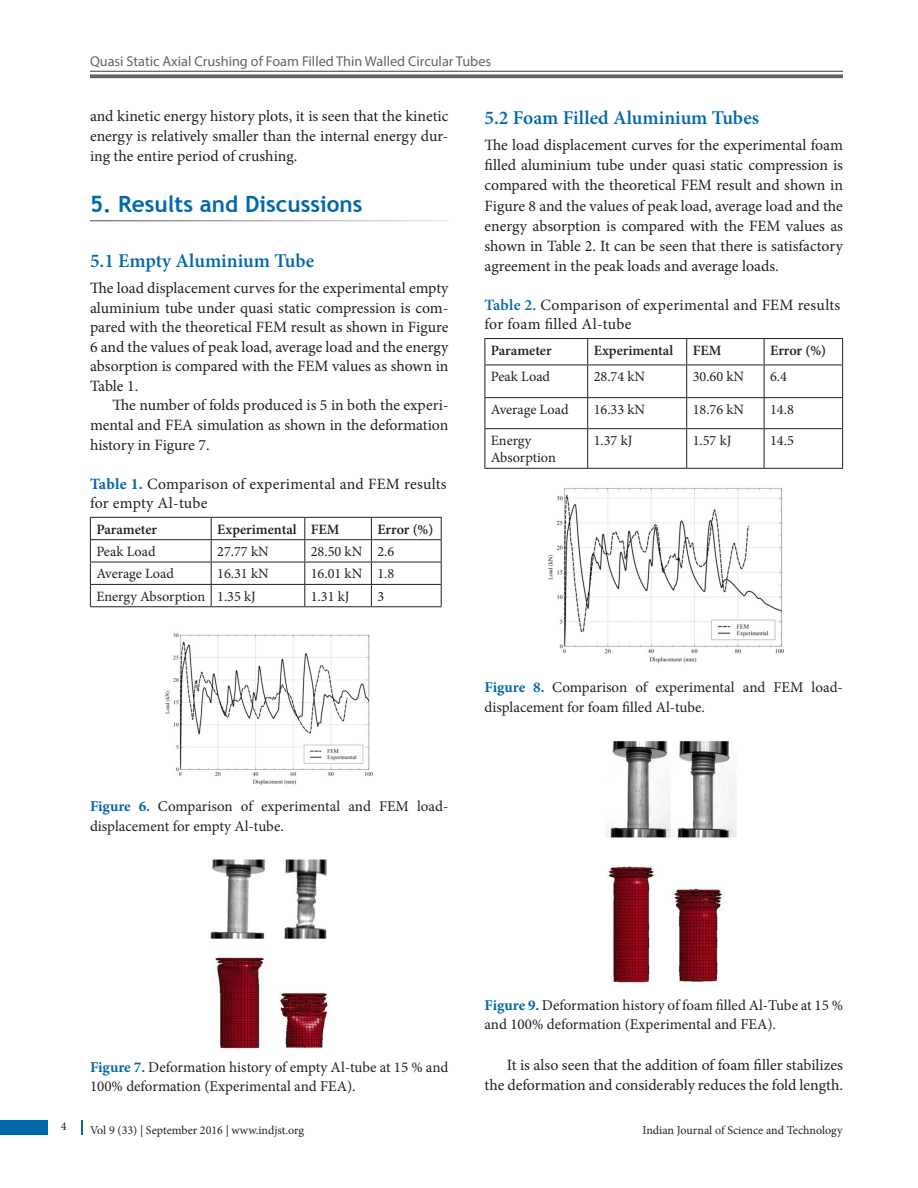
<style>
.page{position:relative;width:918px;height:1188px;background:#fff}
.page>*{position:absolute;margin:0;border:0;box-sizing:border-box;transform-origin:0 0}
.t1{font:700 22.5px "Trebuchet MS";color:#0068a9}
.t2{font:600 19.5px "Minion Pro";color:#0068a9}
.Text{font:15.75px/20.2px "Minion Pro";color:#231f20;text-align:justify}
.Text_Ind{font:15.75px/20.2px "Minion Pro";color:#231f20;text-align:justify}
.TabTitle{font:15.75px/18.8px "Minion Pro";letter-spacing:.02em;color:#231f20}
.Fig_cap{font:15px/19.5px "Minion Pro";color:#231f20}
.TabBody{font:14.25px/17.2px "Minion Pro";color:#231f20}
.TabCH{font:600 14.25px "Minion Pro";color:#231f20}
.t3{font:14.25px "Myriad Pro";color:#636366}
.t4{font:12px "Minion Pro";color:#231f20}
.s1{font-weight:700;color:#0068a9}
.s2{font-weight:600;color:#0068a9}
</style>
<div class="page">
<div style="left:0;top:1120px;width:47px;height:15px;background:#0068a9"></div>
<svg style="left:81px;top:1120px;width:1px;height:15px"></svg>
<hr style="left:90px;top:71px;width:753px;height:1px;background:#636366">
<svg style="left:90px;top:74px;width:753px;height:4px;background:#737376"></svg>
<hr style="left:90px;top:517px;width:121px;height:1px;background:#231f20">
<hr style="left:211px;top:517px;width:94px;height:1px;background:#231f20">
<hr style="left:305px;top:517px;width:66px;height:1px;background:#231f20">
<hr style="left:371px;top:517px;width:71px;height:1px;background:#231f20">
<hr style="left:90px;top:539px;width:121px;height:1px;background:#231f20">
<hr style="left:211px;top:539px;width:94px;height:1px;background:#231f20">
<hr style="left:305px;top:539px;width:66px;height:1px;background:#231f20">
<hr style="left:371px;top:539px;width:71px;height:1px;background:#231f20">
<hr style="left:90px;top:562px;width:121px;height:1px;background:#231f20">
<hr style="left:211px;top:562px;width:94px;height:1px;background:#231f20">
<hr style="left:305px;top:562px;width:66px;height:1px;background:#231f20">
<hr style="left:371px;top:562px;width:71px;height:1px;background:#231f20">
<hr style="left:90px;top:584px;width:121px;height:1px;background:#231f20">
<svg style="left:90px;top:518px;width:1px;height:88px"></svg>
<hr style="left:211px;top:584px;width:94px;height:1px;background:#231f20">
<svg style="left:211px;top:518px;width:1px;height:88px"></svg>
<hr style="left:305px;top:584px;width:66px;height:1px;background:#231f20">
<svg style="left:304px;top:518px;width:1px;height:88px"></svg>
<hr style="left:371px;top:584px;width:71px;height:1px;background:#231f20">
<svg style="left:371px;top:518px;width:1px;height:88px"></svg>
<svg style="left:441px;top:518px;width:1px;height:88px"></svg>
<hr style="left:90px;top:606px;width:121px;height:1px;background:#231f20">
<hr style="left:211px;top:606px;width:94px;height:1px;background:#231f20">
<hr style="left:305px;top:606px;width:66px;height:1px;background:#231f20">
<hr style="left:371px;top:606px;width:71px;height:1px;background:#231f20">
<img style="left:165px;top:633px;width:208px;height:152px">
<img style="left:210px;top:859px;width:121px;height:190px">
<hr style="left:484px;top:338px;width:104px;height:1px;background:#231f20">
<svg style="left:484px;top:339px;width:1px;height:26px"></svg>
<hr style="left:588px;top:338px;width:99px;height:1px;background:#231f20">
<svg style="left:587px;top:339px;width:1px;height:26px"></svg>
<hr style="left:687px;top:338px;width:77px;height:1px;background:#231f20">
<svg style="left:686px;top:339px;width:1px;height:26px"></svg>
<hr style="left:764px;top:338px;width:79px;height:1px;background:#231f20">
<svg style="left:764px;top:339px;width:1px;height:26px"></svg>
<svg style="left:842px;top:339px;width:1px;height:26px"></svg>
<hr style="left:484px;top:365px;width:104px;height:1px;background:#231f20">
<hr style="left:484px;top:365px;width:1px;height:32px;background:#231f20">
<hr style="left:588px;top:365px;width:99px;height:1px;background:#231f20">
<hr style="left:587px;top:365px;width:1px;height:32px;background:#231f20">
<hr style="left:687px;top:365px;width:77px;height:1px;background:#231f20">
<hr style="left:686px;top:365px;width:1px;height:32px;background:#231f20">
<hr style="left:764px;top:365px;width:79px;height:1px;background:#231f20">
<hr style="left:764px;top:365px;width:1px;height:32px;background:#231f20">
<hr style="left:842px;top:365px;width:1px;height:32px;background:#231f20">
<hr style="left:484px;top:397px;width:104px;height:1px;background:#231f20">
<hr style="left:484px;top:398px;width:1px;height:30px;background:#231f20">
<hr style="left:588px;top:397px;width:99px;height:1px;background:#231f20">
<hr style="left:587px;top:398px;width:1px;height:30px;background:#231f20">
<hr style="left:687px;top:397px;width:77px;height:1px;background:#231f20">
<hr style="left:686px;top:398px;width:1px;height:30px;background:#231f20">
<hr style="left:764px;top:397px;width:79px;height:1px;background:#231f20">
<hr style="left:764px;top:398px;width:1px;height:30px;background:#231f20">
<hr style="left:842px;top:398px;width:1px;height:30px;background:#231f20">
<hr style="left:484px;top:428px;width:104px;height:1px;background:#231f20">
<hr style="left:484px;top:429px;width:1px;height:39px;background:#231f20">
<hr style="left:588px;top:428px;width:99px;height:1px;background:#231f20">
<hr style="left:587px;top:429px;width:1px;height:39px;background:#231f20">
<hr style="left:687px;top:428px;width:77px;height:1px;background:#231f20">
<hr style="left:686px;top:429px;width:1px;height:39px;background:#231f20">
<hr style="left:764px;top:428px;width:79px;height:1px;background:#231f20">
<hr style="left:764px;top:429px;width:1px;height:39px;background:#231f20">
<hr style="left:842px;top:429px;width:1px;height:39px;background:#231f20">
<hr style="left:484px;top:468px;width:104px;height:1px;background:#231f20">
<hr style="left:588px;top:468px;width:99px;height:1px;background:#231f20">
<hr style="left:687px;top:468px;width:77px;height:1px;background:#231f20">
<hr style="left:764px;top:468px;width:79px;height:1px;background:#231f20">
<img style="left:548px;top:488px;width:235px;height:175px">
<img style="left:606px;top:741px;width:131px;height:245px">
<p class="t3" style="left:90px;top:53px;width:403px">Quasi Static Axial Crushing of Foam Filled Thin Walled Circular Tubes</p>
<p class="Text_Ind" style="left:90px;top:106px;width:360px">and kinetic energy history plots, it is seen that the kinetic energy is relatively smaller than the internal energy dur&shy;ing the entire period of crushing.</p>
<h1 class="t1" style="left:90px;top:190px;width:274px">5. Results and Discussions</h1>
<h2 class="t2" style="left:90px;top:247px;width:226px">5.1 Empty Aluminium Tube</h2>
<p class="Text" style="left:90px;top:279px;width:360px;line-height:19.5px">The load displacement curves for the experimental empty aluminium tube under quasi static compression is com&shy;pared with the theoretical FEM result as shown in Figure 6 and the values of peak load, average load and the energy absorption is compared with the FEM values as shown in Table 1.</p>
<p class="Text_Ind" style="left:90px;top:396px;width:360px;line-height:19.8px;text-indent:22px">The number of folds produced is 5 in both the experi&shy;mental and FEA simulation as shown in the deformation history in Figure 7.</p>
<p class="TabTitle" style="left:90px;top:475px;width:358px"><span class="s1">Table 1.</span> Comparison of experimental and FEM results for empty Al-tube</p>
<p class="TabCH" style="left:96px;top:519px;width:62px">Parameter</p>
<p class="TabCH" style="left:217px;top:519px;width:81px">Experimental</p>
<p class="TabCH" style="left:311px;top:519px;width:30px">FEM</p>
<p class="TabCH" style="left:377px;top:519px;width:58px">Error (%)</p>
<p class="TabBody" style="left:96px;top:543px;width:61px">Peak Load</p>
<p class="TabBody" style="left:217px;top:543px;width:53px">27.77 kN</p>
<p class="TabBody" style="left:311px;top:543px;width:53px">28.50 kN</p>
<p class="TabBody" style="left:377px;top:543px;width:18px">2.6</p>
<p class="TabBody" style="left:96px;top:565px;width:79px">Average Load</p>
<p class="TabBody" style="left:217px;top:565px;width:53px">16.31 kN</p>
<p class="TabBody" style="left:311px;top:565px;width:53px">16.01 kN</p>
<p class="TabBody" style="left:377px;top:565px;width:18px">1.8</p>
<p class="TabBody" style="left:96px;top:588px;width:110px">Energy Absorption</p>
<p class="TabBody" style="left:217px;top:588px;width:40px">1.35 kJ</p>
<p class="TabBody" style="left:311px;top:588px;width:40px">1.31 kJ</p>
<p class="TabBody" style="left:377px;top:588px;width:8px">3</p>
<p class="Fig_cap" style="left:90px;top:797px;width:360px"><span class="s1">Figure 6.</span> Comparison of experimental and FEM load&shy;displacement for empty Al-tube.</p>
<h2 class="t2" style="left:484px;top:104px;width:276px">5.2 Foam Filled Aluminium Tubes</h2>
<p class="Text" style="left:484px;top:135px;width:360px">The load displacement curves for the experimental foam filled aluminium tube under quasi static compression is compared with the theoretical FEM result and shown in Figure 8 and the values of peak load, average load and the energy absorption is compared with the FEM values as shown in Table 2. It can be seen that there is satisfactory agreement in the peak loads and average loads.</p>
<p class="TabTitle" style="left:484px;top:296px;width:357px"><span class="s2">Table 2.</span> Comparison of experimental and FEM results for foam filled Al-tube</p>
<p class="TabCH" style="left:491px;top:341px;width:62px">Parameter</p>
<p class="TabCH" style="left:594px;top:341px;width:81px">Experimental</p>
<p class="TabCH" style="left:693px;top:341px;width:30px">FEM</p>
<p class="TabCH" style="left:770px;top:341px;width:58px">Error (%)</p>
<p class="TabBody" style="left:491px;top:368px;width:61px">Peak Load</p>
<p class="TabBody" style="left:594px;top:368px;width:53px">28.74 kN</p>
<p class="TabBody" style="left:693px;top:368px;width:53px">30.60 kN</p>
<p class="TabBody" style="left:770px;top:368px;width:18px">6.4</p>
<p class="TabBody" style="left:491px;top:401px;width:79px">Average Load</p>
<p class="TabBody" style="left:594px;top:401px;width:53px">16.33 kN</p>
<p class="TabBody" style="left:693px;top:401px;width:53px">18.76 kN</p>
<p class="TabBody" style="left:770px;top:401px;width:25px">14.8</p>
<p class="TabBody" style="left:491px;top:432px;width:66px">Energy<br>Absorption</p>
<p class="TabBody" style="left:594px;top:432px;width:40px">1.37 kJ</p>
<p class="TabBody" style="left:693px;top:432px;width:40px">1.57 kJ</p>
<p class="TabBody" style="left:770px;top:432px;width:25px">14.5</p>
<p class="Fig_cap" style="left:484px;top:678px;width:360px"><span class="s1">Figure 8.</span> Comparison of experimental and FEM load&shy;displacement for foam filled Al-tube.</p>
<p class="t4" style="left:61px;top:1118px;width:7px">4</p>
<p class="Fig_cap" style="left:90px;top:1057px;width:360px"><span class="s1">Figure 7.</span> Deformation history of empty Al-tube at 15 % and<br>100% deformation (Experimental and FEA).</p>
<p class="Fig_cap" style="left:484px;top:995px;width:360px"><span class="s1">Figure 9.</span> Deformation history of foam filled Al-Tube at 15 % and 100% deformation (Experimental and FEA).</p>
<p class="Text_Ind" style="left:484px;top:1055px;width:360px;text-align:right">It is also seen that the addition of foam filler stabilizes the deformation and considerably reduces the fold length.</p>
<p class="t4" style="left:90px;top:1123px;width:216px">Vol 9 (33) | September 2016 | www.indjst.org</p>
<p class="t4" style="left:642px;top:1123px;width:202px">Indian Journal of Science and Technology</p>
</div>
